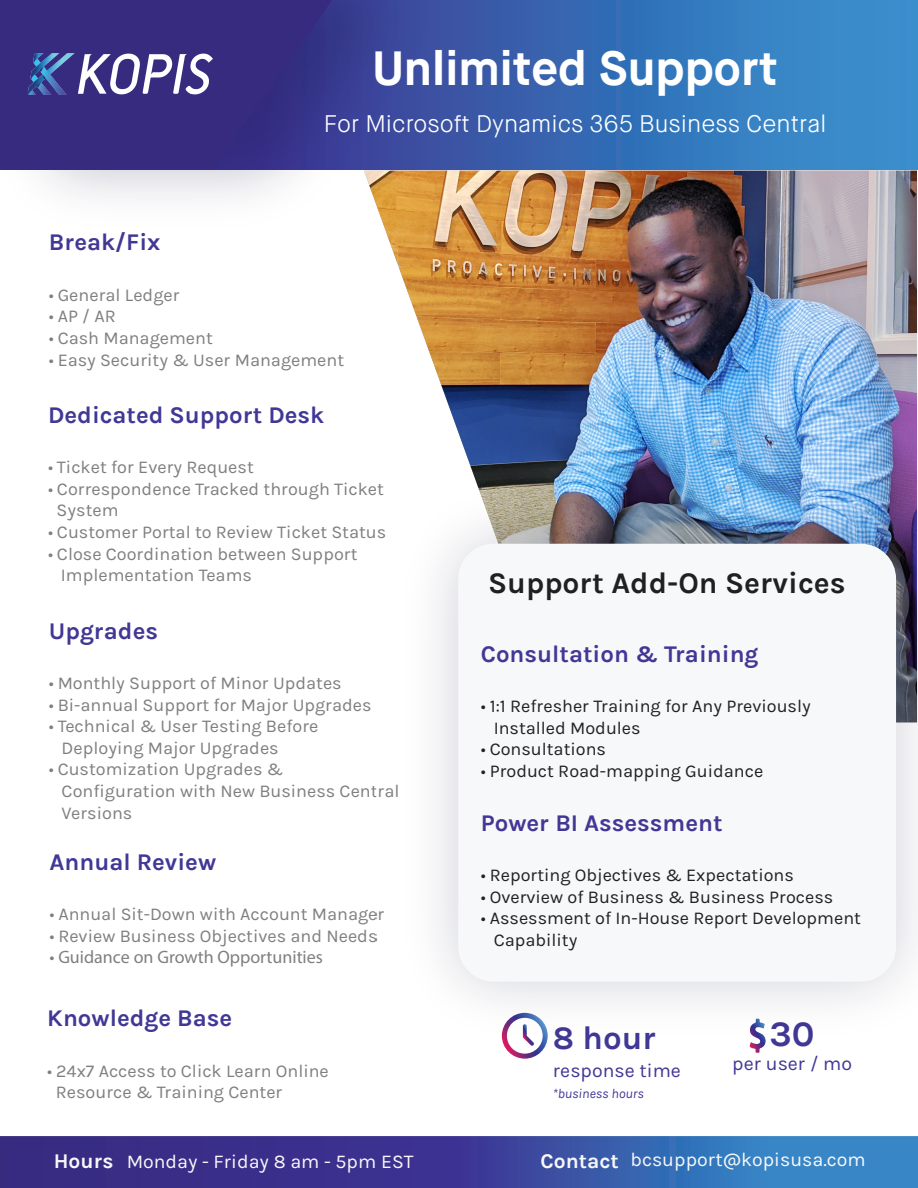
<style>
.page{position:relative;width:918px;height:1188px;background:#fff}
.page>*{position:absolute;margin:0;border:0;box-sizing:border-box;transform-origin:0 0}
.t1{font:700 48px "Maison Neue";color:#fff}
.t2{font:700 36px "Karla";color:#413896}
.t3{font:700 33px "Karla";color:#413896}
.t4{font:700 30px "Karla";color:#1f2020}
.t5{font:700 24px "Karla";color:#413896}
.t6{font:300 24px "Maison Neue";color:#fff}
.t7{font:19.5px "Karla";color:#f7f8f9}
.t8{font:19.5px "Karla";color:#413896}
.t9{font:18px/21.6px "Karla";color:#7e7f7e}
.t10{font:18px/21.6px "Karla";color:#212121}
.t11{font:18px "Myriad Pro";color:#7e7f7e}
.t12{font:italic 13.5px "Karla";color:#413896}
.s1{font-family:"Myriad Pro"}
.s2{font-weight:700;font-size:21px}
</style>
<div class="page">
<svg style="left:467px;top:0;width:451px;height:170px;background:#3676bc"></svg>
<img style="left:41px;top:0;width:426px;height:198px">
<svg style="left:0;top:0;width:332px;height:170px;background:#362c81"></svg>
<img style="left:22px;top:53px;width:191px;height:41px">
<svg style="left:0;top:1136px;width:918px;height:52px;background:#394c9f"></svg>
<img style="left:364px;top:171px;width:553px;height:292px">
<img style="left:436px;top:463px;width:482px;height:590px">
<div style="left:458px;top:544px;width:438px;height:438px;background:#f7f8f9;border-radius:35px"></div>
<svg style="left:502px;top:1013px;width:46px;height:46px"></svg>
<h1 class="t1" style="left:372px;top:38px;width:407px">Unlimited Support</h1>
<h3 class="t6" style="left:324px;top:109px;width:504px">For Microsoft Dynamics 365 Business Central</h3>
<h3 class="t5" style="left:49px;top:228px;width:113px">Break/Fix</h3>
<p class="t9" style="left:49px;top:284px;width:132px"><span class="s1">•</span> General Ledger</p>
<p class="t9" style="left:49px;top:306px;width:68px"><span class="s1">•</span> AP / AR</p>
<p class="t9" style="left:49px;top:327px;width:166px"><span class="s1">•</span> Cash Management</p>
<p class="t9" style="left:49px;top:349px;width:297px"><span class="s1">•</span> Easy Security &amp; User Management</p>
<h3 class="t5" style="left:48px;top:401px;width:277px">Dedicated Support Desk</h3>
<p class="t9" style="left:48px;top:457px;width:207px"><span class="s1">•</span> Ticket for Every Request</p>
<p class="t9" style="left:57px;top:478px;width:329px;text-indent:-9px"><span class="s1">•</span> Correspondence Tracked through Ticket<br>System</p>
<p class="t9" style="left:48px;top:521px;width:340px"><span class="s1">•</span> Customer Portal to Review Ticket Status</p>
<p class="t9" style="left:61px;top:543px;width:298px;text-indent:-13px"><span class="s1">•</span> Close Coordination between Support<br>Implementation Teams</p>
<h3 class="t5" style="left:49px;top:617px;width:111px">Upgrades</h3>
<p class="t9" style="left:49px;top:672px;width:294px"><span class="s1">•</span> Monthly Support of Minor Updates</p>
<p class="t9" style="left:49px;top:694px;width:324px"><span class="s1">•</span> Bi-annual Support for Major Upgrades</p>
<p class="t9" style="left:62px;top:716px;width:258px;text-indent:-13px"><span class="s1">•</span> Technical &amp; User Testing Before<br>Deploying Major Upgrades</p>
<p class="t9" style="left:62px;top:759px;width:339px;text-indent:-13px"><span class="s1">•</span> Customization Upgrades &amp;<br>Configuration with New Business Central<br>Versions</p>
<h3 class="t5" style="left:49px;top:848px;width:168px">Annual Review</h3>
<p class="t9" style="left:49px;top:904px;width:336px"><span class="s1">•</span> Annual Sit-Down with Account Manager</p>
<p class="t9" style="left:49px;top:925px;width:330px"><span class="s1">•</span> Review Business Objectives and Needs</p>
<p class="t11" style="left:49px;top:946px;width:275px">• Guidance on Growth Opportunities</p>
<h3 class="t5" style="left:47px;top:1004px;width:186px">Knowledge Base</h3>
<p class="t9" style="left:56px;top:1060px;width:275px;text-indent:-9px"><span class="s1">•</span> 24x7 Access to Click Learn Online<br>Resource &amp; Training Center</p>
<h3 class="t4" style="left:488px;top:566px;width:359px">Support Add-On Services</h3>
<h3 class="t5" style="left:481px;top:640px;width:279px">Consultation &amp; Training</h3>
<p class="t10" style="left:494px;top:696px;width:319px;text-indent:-13px"><span class="s1">•</span> 1:1 Refresher Training for Any Previously<br>Installed Modules</p>
<p class="t10" style="left:481px;top:739px;width:127px"><span class="s1">•</span> Consultations</p>
<p class="t10" style="left:481px;top:761px;width:284px"><span class="s1">•</span> Product Road-mapping Guidance</p>
<h3 class="t5" style="left:481px;top:809px;width:243px">Power BI Assessment</h3>
<p class="t10" style="left:481px;top:865px;width:315px"><span class="s1">•</span> Reporting Objectives &amp; Expectations</p>
<p class="t10" style="left:481px;top:886px;width:354px"><span class="s1">•</span> Overview of Business &amp; Business Process</p>
<p class="t10" style="left:494px;top:908px;width:369px;text-indent:-13px"><span class="s1">•</span> Assessment of In-House Report Development<br>Capability</p>
<h3 class="t3" style="left:553px;top:1019px;width:105px">8 hour</h3>
<p class="t8" style="left:553px;top:1059px;width:130px">response time</p>
<p class="t12" style="left:553px;top:1087px;width:93px">*business hours</p>
<h2 class="t2" style="left:769px;top:1013px;width:47px">30</h2>
<p class="t8" style="left:732px;top:1053px;width:121px">per user / mo</p>
<p class="t7" style="left:54px;top:1151px;width:361px"><span class="s2">Hours</span> Monday - Friday 8 am - 5pm EST</p>
<p class="t7" style="left:540px;top:1149px;width:327px"><span class="s2">Contact</span> bcsupport@kopisusa.com</p>
</div>
